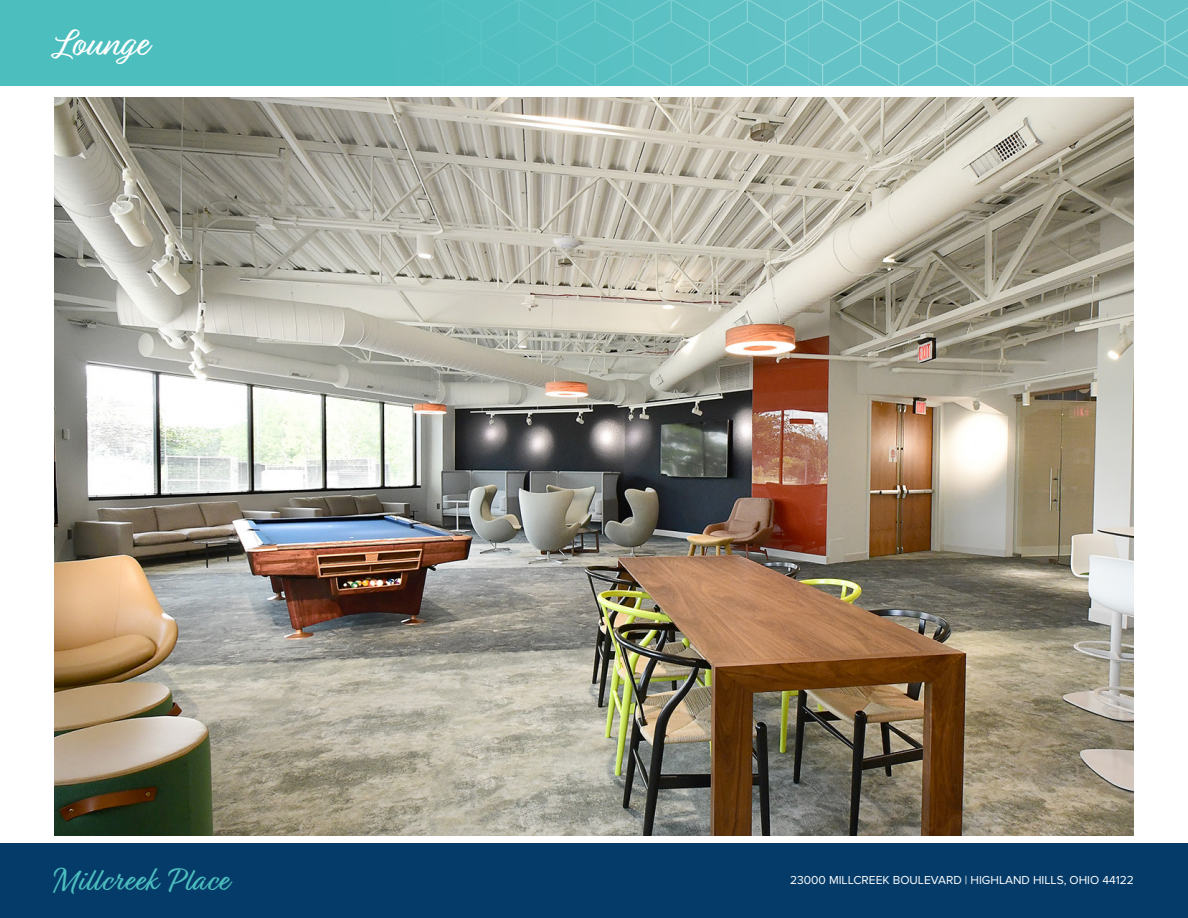
<style>
.page{position:relative;width:1188px;height:918px;background:#fff}
.page>*{position:absolute;margin:0;border:0;box-sizing:border-box;transform-origin:0 0}
.t1{font:39px "Relation Two";color:#fff}
.t2{font:33px "Relation Two";letter-spacing:.015em;color:#4dbebe}
.t3{font:12px "Proxima Nova";color:#fff}
</style>
<div class="page">
<div style="left:0;top:844px;width:1188px;height:74px;background:#043b69"></div>
<div style="left:0;top:0;width:1188px;height:86px;background:#4dbebe"></div>
<svg style="left:437px;top:0;width:751px;height:86px"></svg>
<img style="left:54px;top:97px;width:1080px;height:739px">
<h1 class="t1" style="left:54px;top:18px;width:94px">Lounge</h1>
<h2 class="t2" style="left:54px;top:859px;width:175px">Millcreek Place</h2>
<p class="t3" style="left:790px;top:873px;width:345px">23000 MILLCREEK BOULEVARD | HIGHLAND HILLS, OHIO 44122</p>
</div>
